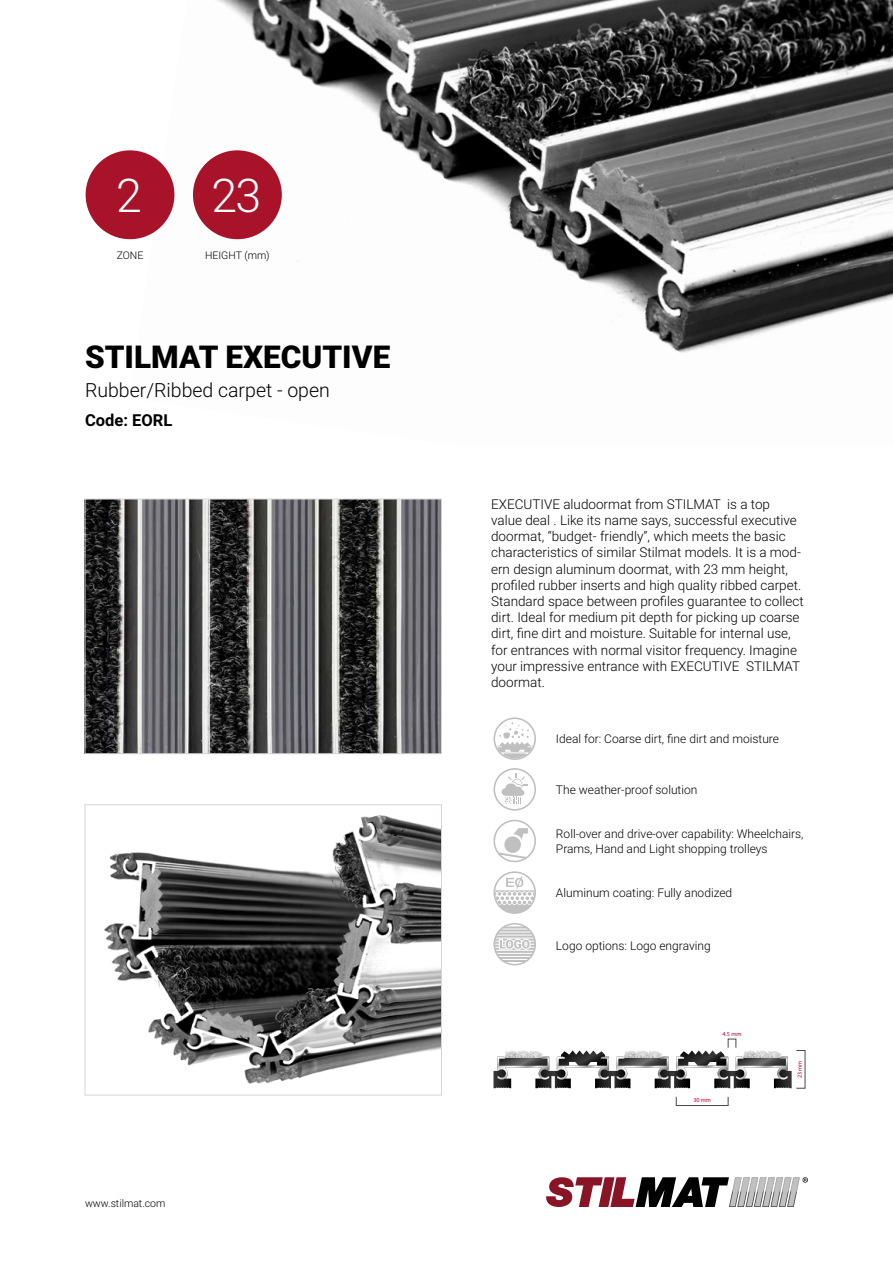
<style>
.page{position:relative;width:893px;height:1263px;background:#fff}
.page>*{position:absolute;margin:0;border:0;box-sizing:border-box;transform-origin:0 0}
.t1{font:300 46.5px "Roboto";color:#fff}
.t2{font:900 31.5px "Roboto";color:#000}
.t3{font:300 19.5px "Roboto";color:#000}
.t4{font:700 16.5px "Roboto";color:#000}
.t5{font:300 13.5px/16.2px "Roboto";color:#000}
.t6{font:300 12px/14.4px "Roboto";color:#000}
.t7{font:300 10.5px "Roboto";color:#000}
.t8{font:6.15px "Myriad Pro";color:#be0027}
</style>
<div class="page">
<svg style="left:546px;top:1177px;width:262px;height:30px"></svg>
<img style="left:129px;top:0;width:764px;height:353px">
<img style="left:87px;top:501px;width:353px;height:251px">
<div style="left:85px;top:499px;width:357px;height:255px;border:1px solid #d6d6d6"></div>
<img style="left:104px;top:814px;width:336px;height:270px">
<div style="left:85px;top:804px;width:357px;height:291px;border:1px solid #d6d6d6"></div>
<div style="left:676px;top:1097px;width:52px;height:9px;border:1px solid #484848"></div>
<svg style="left:493px;top:1050px;width:299px;height:38px"></svg>
<div style="left:86px;top:150px;width:88px;height:89px;background:#a9132a;border-radius:50%"></div>
<div style="left:193px;top:150px;width:89px;height:89px;background:#a9132a;border-radius:50%"></div>
<svg style="left:493px;top:768px;width:43px;height:43px"></svg>
<svg style="left:493px;top:717px;width:43px;height:43px"></svg>
<svg style="left:493px;top:820px;width:43px;height:42px"></svg>
<svg style="left:493px;top:871px;width:43px;height:43px"></svg>
<svg style="left:493px;top:923px;width:43px;height:42px"></svg>
<h1 class="t1" style="left:116px;top:163px;width:27px">2</h1>
<h1 class="t1" style="left:212px;top:163px;width:51px">23</h1>
<p class="t7" style="left:117px;top:248px;width:28px">ZONE</p>
<p class="t7" style="left:205px;top:248px;width:66px">HEIGHT (mm)</p>
<h2 class="t2" style="left:85px;top:334px;width:307px">STILMAT EXECUTIVE</h2>
<h3 class="t3" style="left:85px;top:376px;width:246px">Rubber/Ribbed carpet - open</h3>
<p class="t4" style="left:85px;top:409px;width:89px">Code: EORL</p>
<p class="t7" style="left:85px;top:1196px;width:82px">www.stilmat.com</p>
<p class="t5" style="left:491px;top:495px;width:314px">EXECUTIVE aludoormat from STILMAT is a top value deal . Like its name says, successful executive doormat, “budget- friendly”, which meets the basic characteristics of similar Stilmat models. It is a mod&shy;ern design aluminum doormat, with 23 mm height, profiled rubber inserts and high quality ribbed carpet.<br>Standard space between profiles guarantee to collect dirt. Ideal for medium pit depth for picking up coarse dirt, fine dirt and moisture. Suitable for internal use, for entrances with normal visitor frequency. Imagine your impressive entrance with EXECUTIVE STILMAT doormat.</p>
<p class="t6" style="left:556px;top:731px;width:225px">Ideal for: Coarse dirt, fine dirt and moisture</p>
<p class="t6" style="left:556px;top:782px;width:143px">The weather-proof solution</p>
<p class="t6" style="left:556px;top:826px;width:249px">Roll-over and drive-over capability: Wheelchairs,<br>Prams, Hand and Light shopping trolleys</p>
<p class="t6" style="left:556px;top:885px;width:178px">Aluminum coating: Fully anodized</p>
<p class="t6" style="left:556px;top:938px;width:156px">Logo options: Logo engraving</p>
<p class="t8" style="left:722px;top:1030px;width:20px">4.5 mm</p>
<p class="t8" style="left:693px;top:1096px;width:19px">30 mm</p>
<p class="t8" style="left:796px;top:1078px;width:19px;rotate:-90deg">23 mm</p>
</div>
